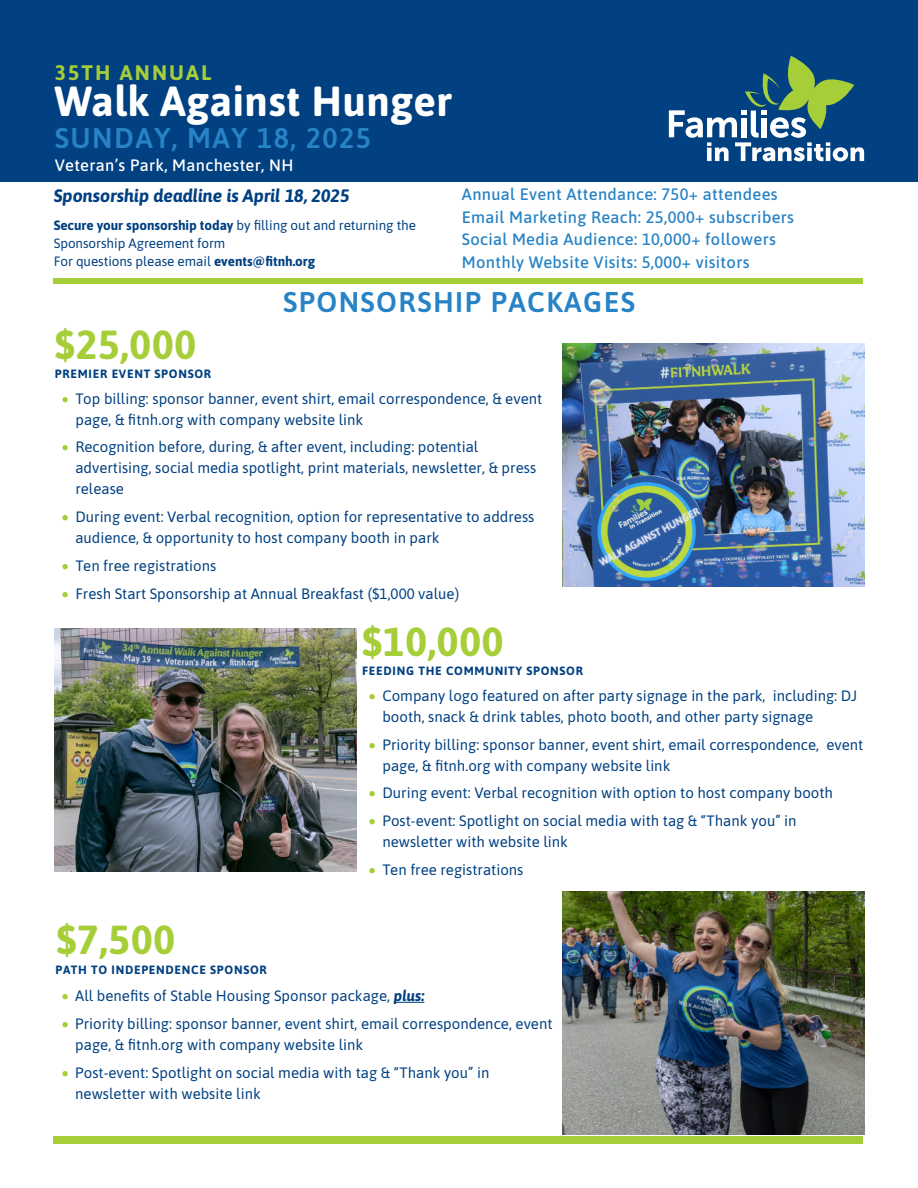
<style>
.page{position:relative;width:918px;height:1188px;background:#fff}
.page>*{position:absolute;margin:0;border:0;box-sizing:border-box;transform-origin:0 0}
.t1{font:700 42px "Asap";letter-spacing:.01em;color:#fff}
.t2{font:700 40.5px "Asap";letter-spacing:.02em;color:#a6ce39}
.t3{font:600 28.5px "Asap";letter-spacing:.05em;color:#2783c5}
.t4{font:700 21px "Asap";letter-spacing:.1em;color:#a6ce39}
.t5{font:italic 700 18px "Asap";letter-spacing:-.005em;color:#014081}
.t6{font:500 16.5px "Asap";letter-spacing:.02em;color:#2783c5}
.t7{font:500 16.5px "Asap";letter-spacing:.02em;color:#fff}
.t8{font:15px/21px "Asap";color:#014081}
.t9{font:13.5px/18px "Asap";letter-spacing:-.005em;color:#014081}
.t10{font:700 12px "Asap";letter-spacing:.06em;color:#014081}
.s1{font-weight:700}
.s2{color:#a6ce39}
.s3{font-weight:700;font-style:italic}
</style>
<div class="page">
<hr style="left:394px;top:1002px;width:30px;height:1px;background:#014081">
<img style="left:563px;top:343px;width:302px;height:243px">
<img style="left:55px;top:628px;width:302px;height:243px">
<img style="left:562px;top:891px;width:302px;height:243px">
<div style="left:53px;top:1136px;width:810px;height:7px;background:#a6ce39"></div>
<div style="left:0;top:0;width:918px;height:182px;background:#014081"></div>
<svg style="left:669px;top:56px;width:195px;height:105px"></svg>
<div style="left:53px;top:278px;width:810px;height:5px;background:#a6ce39"></div>
<p class="t4" style="left:55px;top:57px;width:158px">35TH ANNUAL</p>
<p class="t1" style="left:55px;top:71px;width:399px">Walk Against Hunger</p>
<p class="t7" style="left:55px;top:154px;width:240px">Veteran’s Park, Manchester, NH</p>
<p class="t3" style="left:55px;top:118px;width:318px">SUNDAY, MAY 18, 2025</p>
<p class="t6" style="left:462px;top:183px;width:317px">Annual Event Attendance: 750+ attendees</p>
<p class="t6" style="left:462px;top:205px;width:334px">Email Marketing Reach: 25,000+ subscribers</p>
<p class="t6" style="left:462px;top:228px;width:316px">Social Media Audience: 10,000+ followers</p>
<p class="t6" style="left:462px;top:250px;width:289px">Monthly Website Visits: 5,000+ visitors</p>
<p class="t5" style="left:54px;top:183px;width:298px">Sponsorship deadline is April 18, 2025</p>
<p class="t9" style="left:54px;top:216px;width:364px"><span class="s1">Secure your sponsorship today</span> by filling out and returning the<br>Sponsorship Agreement form</p>
<p class="t9" style="left:54px;top:252px;width:263px">For questions please email <span class="s1">events@fitnh.org</span></p>
<p class="t3" style="left:283px;top:282px;width:353px">SPONSORSHIP PACKAGES</p>
<p class="t2" style="left:55px;top:316px;width:143px">$25,000</p>
<p class="t10" style="left:55px;top:366px;width:158px">PREMIER EVENT SPONSOR</p>
<p class="t8" style="left:75px;top:387px;width:468px;text-indent:-14px"><span class="s2">•</span> Top billing: sponsor banner, event shirt, email correspondence, &amp; event page, &amp; fitnh.org with company website link</p>
<p class="t8" style="left:75px;top:436px;width:462px;text-indent:-14px"><span class="s2">•</span> Recognition before, during, &amp; after event, including: potential advertising, social media spotlight, print materials, newsletter, &amp; press release</p>
<p class="t8" style="left:75px;top:505px;width:460px;text-indent:-14px"><span class="s2">•</span> During event: Verbal recognition, option for representative to address audience, &amp; opportunity to host company booth in park</p>
<p class="t8" style="left:62px;top:554px;width:156px"><span class="s2">•</span> Ten free registrations</p>
<p class="t8" style="left:62px;top:582px;width:399px"><span class="s2">•</span> Fresh Start Sponsorship at Annual Breakfast ($1,000 value)</p>
<p class="t2" style="left:362px;top:613px;width:143px">$10,000</p>
<p class="t10" style="left:362px;top:662px;width:222px">FEEDING THE COMMUNITY SPONSOR</p>
<p class="t8" style="left:382px;top:684px;width:476px;text-indent:-14px"><span class="s2">•</span> Company logo featured on after party signage in the park, including: DJ booth, snack &amp; drink tables, photo booth, and other party signage</p>
<p class="t8" style="left:382px;top:733px;width:482px;text-indent:-14px"><span class="s2">•</span> Priority billing: sponsor banner, event shirt, email correspondence, event page, &amp; fitnh.org with company website link</p>
<p class="t8" style="left:369px;top:782px;width:466px"><span class="s2">•</span> During event: Verbal recognition with option to host company booth</p>
<p class="t8" style="left:382px;top:809px;width:416px;text-indent:-14px"><span class="s2">•</span> Post-event: Spotlight on social media with tag &amp; “Thank you” in newsletter with website link</p>
<p class="t8" style="left:369px;top:858px;width:156px"><span class="s2">•</span> Ten free registrations</p>
<p class="t2" style="left:56px;top:911px;width:120px">$7,500</p>
<p class="t8" style="left:62px;top:985px;width:364px"><span class="s2">•</span> All benefits of Stable Housing Sponsor package, <span class="s3">plus:</span></p>
<p class="t8" style="left:75px;top:1013px;width:479px;text-indent:-14px"><span class="s2">•</span> Priority billing: sponsor banner, event shirt, email correspondence, event page, &amp; fitnh.org with company website link</p>
<p class="t8" style="left:75px;top:1061px;width:416px;text-indent:-14px"><span class="s2">•</span> Post-event: Spotlight on social media with tag &amp; “Thank you” in newsletter with website link</p>
<p class="t10" style="left:56px;top:961px;width:213px">PATH TO INDEPENDENCE SPONSOR</p>
</div>
